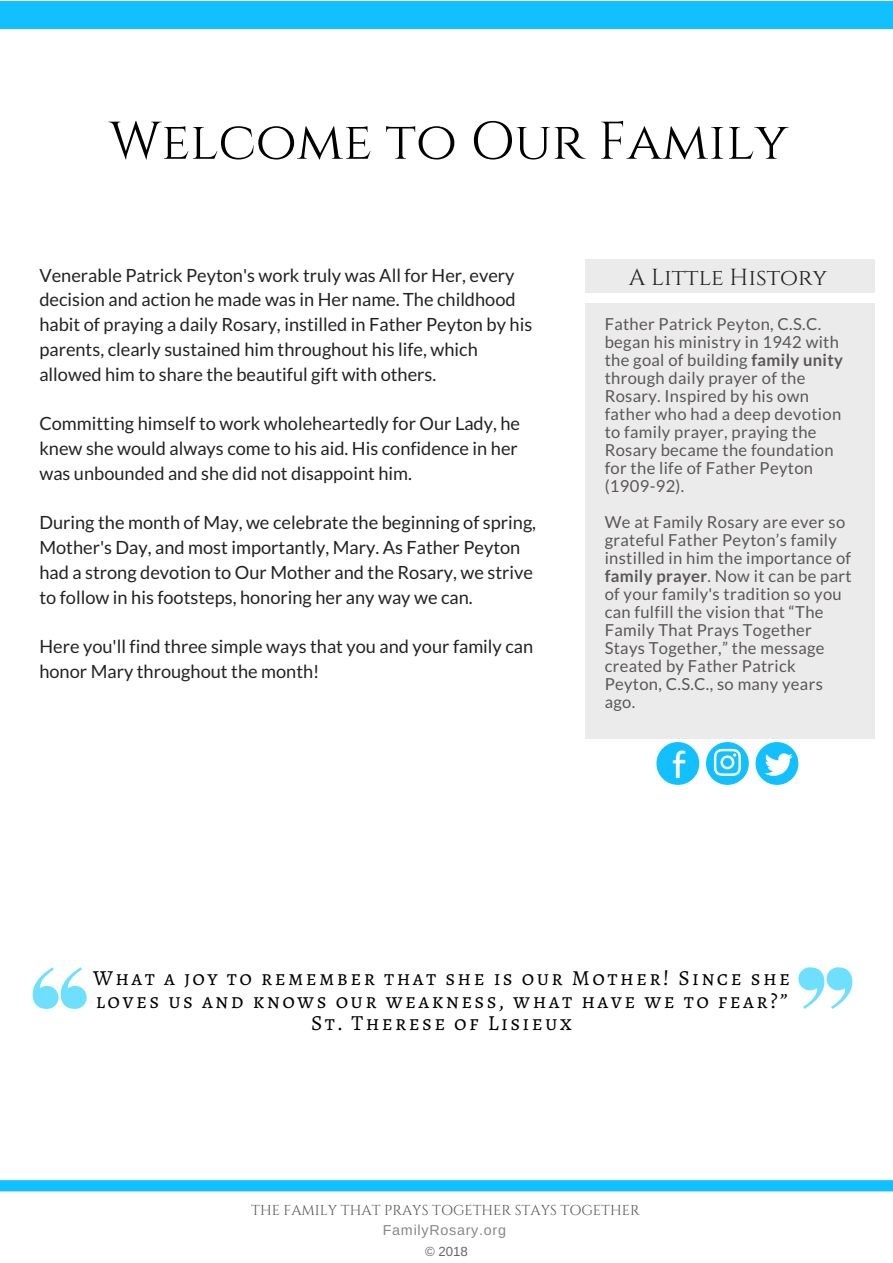
<style>
.page{position:relative;width:893px;height:1263px;background:#fff}
.page>*{position:absolute;margin:0;border:0;box-sizing:border-box;transform-origin:0 0}
.t1{font:52.95px "Cinzel";color:#000}
.t2{font:37.5px "Kollektif";color:#fff}
.t3{font:23.25px "Cinzel";color:#222}
.t4{font:21.45px/22.5px "Alegreya SC";letter-spacing:.11em;color:#000;text-align:center}
.t5{font:18.15px/24.8px "Lato";color:#222}
.t6{font:16.5px/18px "Lato";letter-spacing:.02em;color:#5b5657}
.t7{font:14.4px "Cinzel";color:#5b5657}
.t8{font:14.4px "Arimo";letter-spacing:.05em;color:#878787}
.t9{font:13.2px "Arimo";color:#666}
.s1{font-weight:700}
</style>
<div class="page">
<div style="left:0;top:1px;width:893px;height:27px;background:#13c0ff"></div>
<div style="left:585px;top:259px;width:290px;height:480px;background:#ebebeb"></div>
<svg style="left:656px;top:742px;width:43px;height:43px"></svg>
<div style="left:577px;top:294px;width:305px;height:9px;background:#fff"></div>
<svg style="left:706px;top:742px;width:43px;height:43px"></svg>
<svg style="left:756px;top:742px;width:42px;height:43px"></svg>
<svg style="left:33px;top:967px;width:54px;height:42px"></svg>
<svg style="left:798px;top:967px;width:54px;height:42px"></svg>
<div style="left:0;top:1180px;width:893px;height:11px;background:#13c0ff"></div>
<h1 class="t1" style="left:109px;top:107px;width:681px">Welcome to Our Family</h1>
<p class="t5" style="left:39px;top:262px;width:494px">Venerable Patrick Peyton's work truly was All for Her, every decision and action he made was in Her name. The childhood habit of praying a daily Rosary, instilled in Father Peyton by his parents, clearly sustained him throughout his life, which allowed him to share the beautiful gift with others.</p>
<p class="t5" style="left:39px;top:411px;width:482px">Committing himself to work wholeheartedly for Our Lady, he knew she would always come to his aid. His confidence in her was unbounded and she did not disappoint him.</p>
<p class="t5" style="left:39px;top:510px;width:498px">During the month of May, we celebrate the beginning of spring, Mother's Day, and most importantly, Mary. As Father Peyton had a strong devotion to Our Mother and the Rosary, we strive to follow in his footsteps, honoring her any way we can.</p>
<p class="t5" style="left:39px;top:634px;width:495px">Here you'll find three simple ways that you and your family can honor Mary throughout the month!</p>
<p class="t3" style="left:629px;top:262px;width:200px">A Little History</p>
<p class="t6" style="left:605px;top:315px;width:240px">Father Patrick Peyton, C.S.C. began his ministry in 1942 with the goal of building <span class="s1">family unity </span>through daily prayer of the<br>Rosary. Inspired by his own father who had a deep devotion to family prayer, praying the<br>Rosary became the foundation for the life of Father Peyton (1909-92).</p>
<p class="t6" style="left:605px;top:513px;width:248px">We at Family Rosary are ever so grateful Father Peyton’s family instilled in him the importance of <span class="s1">family prayer</span>. Now it can be part of your family's tradition so you can fulfill the vision that “The<br>Family That Prays Together<br>Stays Together,” the message created by Father Patrick<br>Peyton, C.S.C., so many years ago.</p>
<h2 class="t2" style="left:671px;top:748px;width:16px">f</h2>
<p class="t4" style="left:93px;top:967px;width:699px">What a joy to remember that she is our Mother! Since she loves us and knows our weakness, what have we to fear?”<br>St. Therese of Lisieux</p>
<p class="t7" style="left:251px;top:1201px;width:390px">THE FAMILY THAT PRAYS TOGETHER STAYS TOGETHER</p>
<p class="t8" style="left:383px;top:1222px;width:125px">FamilyRosary.org</p>
<p class="t9" style="left:425px;top:1243px;width:44px">© 2018</p>
</div>
